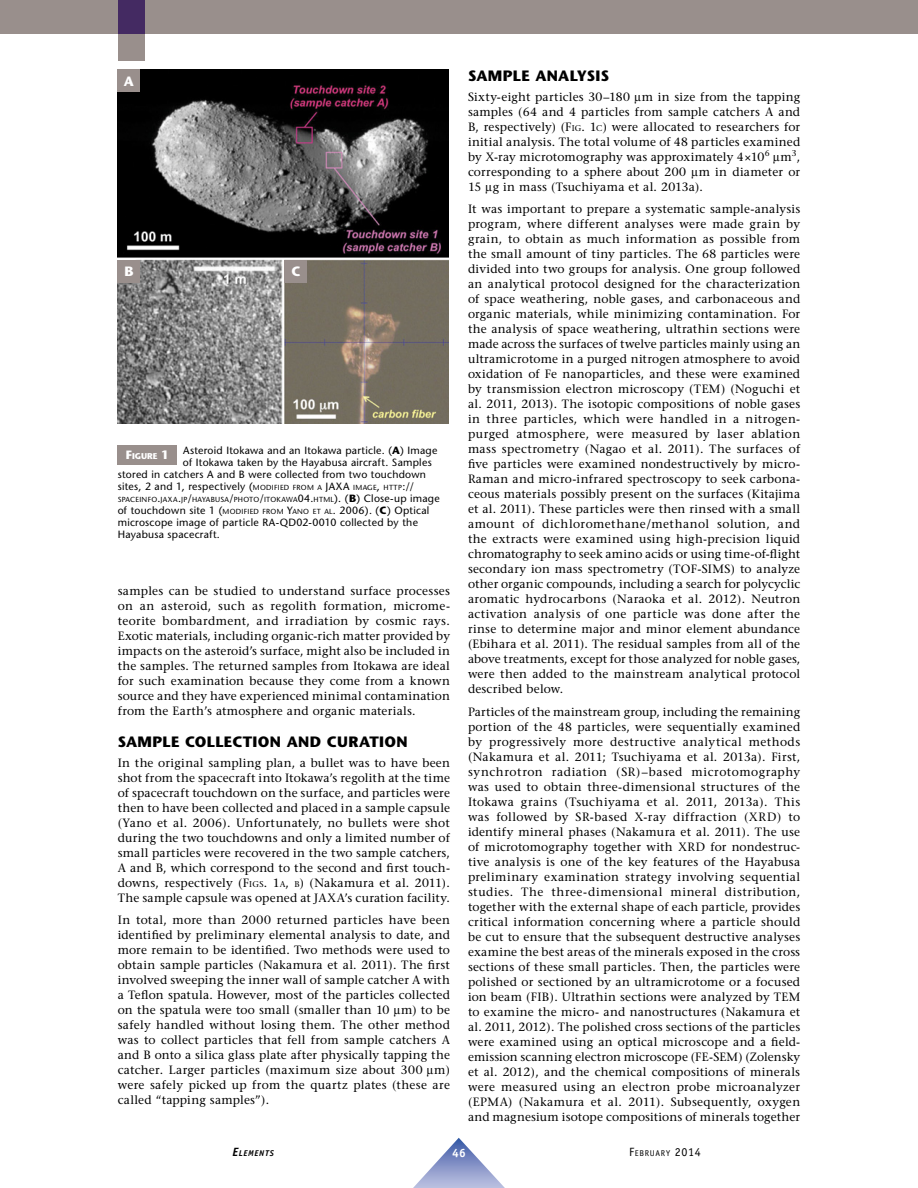
<style>
.page{position:relative;width:918px;height:1188px;background:#fff}
.page>*{position:absolute;margin:0;border:0;box-sizing:border-box;transform-origin:0 0}
.t1{font:700 15px "Stone Sans";letter-spacing:.02em;color:#000}
.t2{font:700 13.5px "Stone Sans";color:#fff}
.t3{font:12px/15px "Stone Serif";letter-spacing:.015em;color:#000;text-align:justify}
.t4{font:700 12px "Officina Sans";color:#fff}
.t5{font:10.5px/12px "Stone Sans";letter-spacing:.02em;color:#000}
.t6{font:8.4px "Officina Sans";letter-spacing:.08em;color:#000}
.t7{font:italic 700 8.4px "Officina Sans";letter-spacing:.08em;color:#000}
.t8{font:7.35px "Stone Sans";letter-spacing:.04em;color:#000}
.s1{font-weight:700;font-size:12px;color:#fff}
.s2{font-weight:700}
.s3{font-size:7.35px}
.s4{font-size:10.5px}
.s5{font-weight:700;font-size:10.5px}
.s6{font-size:8.4px}
.s7{font-size:12px}
</style>
<div class="page">
<svg style="left:413px;top:1138px;width:92px;height:50px"></svg>
<div style="left:0;top:0;width:918px;height:34px;background:#998f8c"></div>
<div style="left:118px;top:34px;width:27px;height:27px;background:#998f8c"></div>
<div style="left:118px;top:0;width:27px;height:34px;background:#442a62"></div>
<div style="left:118px;top:446px;width:59px;height:19px;background:#998f8c"></div>
<img style="left:118px;top:70px;width:330px;height:353px">
<div style="left:118px;top:70px;width:22px;height:22px;background:#998f8c"></div>
<div style="left:118px;top:260px;width:22px;height:22px;background:#998f8c"></div>
<div style="left:285px;top:260px;width:22px;height:22px;background:#998f8c"></div>
<p class="t2" style="left:124px;top:76px;width:12px">A</p>
<p class="t2" style="left:124px;top:266px;width:11px">B</p>
<p class="t2" style="left:291px;top:266px;width:11px">C</p>
<p class="t5" style="left:126px;top:446px;width:313px"><span class="s1">F</span><sub>IGURE</sub> <span class="s1">1</span> Asteroid Itokawa and an Itokawa particle. (<span class="s2">A</span>) Image</p>
<p class="t5" style="left:183px;top:458px;width:250px">of Itokawa taken by the Hayabusa aircraft. Samples</p>
<p class="t5" style="left:118px;top:470px;width:310px">stored in catchers A and B were collected from two touchdown</p>
<p class="t5" style="left:118px;top:482px;width:298px">sites, 2 and 1, respectively (<span class="s3">MODIFIED FROM A</span> JAXA <span class="s3">IMAGE</span>, <span class="s3">HTTP</span>://</p>
<p class="t8" style="left:118px;top:497px;width:324px">SPACEINFO<span class="s4">.</span>JAXA<span class="s4">.</span>JP<span class="s4">/</span>HAYABUSA<span class="s4">/</span>PHOTO<span class="s4">/</span>ITOKAWA<span class="s4">04.</span>HTML<span class="s4">). (</span><span class="s5">B</span><span class="s4">) Close-up image</span></p>
<p class="t5" style="left:118px;top:506px;width:313px">of touchdown site 1 (<span class="s3">MODIFIED FROM</span> Y<span class="s3">ANO ET AL</span>. 2006). (<span class="s2">C</span>) Optical microscope image of particle RA-QD02-0010 collected by the<br>Hayabusa spacecraft.</p>
<p class="t3" style="left:118px;top:584px;width:334px">samples can be studied to understand surface processes on an asteroid, such as regolith formation, microme&shy;teorite bombardment, and irradiation by cosmic rays.<br>Exotic materials, including organic-rich matter provided by impacts on the asteroid’s surface, might also be included in the samples. The returned samples from Itokawa are ideal for such examination because they come from a known source and they have experienced minimal contamination from the Earth’s atmosphere and organic materials.</p>
<p class="t1" style="left:118px;top:736px;width:291px">SAMPLE COLLECTION AND CURATION</p>
<p class="t3" style="left:118px;top:756px;width:334px">In the original sampling plan, a bullet was to have been shot from the spacecraft into Itokawa’s regolith at the time of spacecraft touchdown on the surface, and particles were then to have been collected and placed in a sample capsule (Yano et al. 2006). Unfortunately, no bullets were shot during the two touchdowns and only a limited number of small particles were recovered in the two sample catchers, A and B, which correspond to the second and first touch&shy;downs, respectively (F<span class="s6">IGS</span>. 1<span class="s6">A</span>, <span class="s6">B</span>) (Nakamura et al. 2011).<br>The sample capsule was opened at JAXA’s curation facility.</p>
<p class="t3" style="left:118px;top:914px;width:334px">In total, more than 2000 returned particles have been identified by preliminary elemental analysis to date, and more remain to be identified. Two methods were used to obtain sample particles (Nakamura et al. 2011). The first involved sweeping the inner wall of sample catcher A with a Teflon spatula. However, most of the particles collected on the spatula were too small (smaller than 10 m) to be safely handled without losing them. The other method was to collect particles that fell from sample catchers A and B onto a silica glass plate after physically tapping the catcher. Larger particles (maximum size about 300 m) were safely picked up from the quartz plates (these are called “tapping samples”).</p>
<p class="t1" style="left:468px;top:70px;width:143px">SAMPLE ANALYSIS</p>
<p class="t3" style="left:468px;top:90px;width:334px">Sixty-eight particles 30–180 m in size from the tapping samples (64 and 4 particles from sample catchers A and B, respectively) (F<span class="s6">IG</span>. 1<span class="s6">C</span>) were allocated to researchers for initial analysis. The total volume of 48 particles examined by X-ray microtomography was approximately 4×10<sup>6</sup> m<sup>3</sup>, corresponding to a sphere about 200 m in diameter or 15 g in mass (Tsuchiyama et al. 2013a).</p>
<p class="t3" style="left:468px;top:203px;width:334px">It was important to prepare a systematic sample-analysis program, where different analyses were made grain by grain, to obtain as much information as possible from the small amount of tiny particles. The 68 particles were divided into two groups for analysis. One group followed an analytical protocol designed for the characterization of space weathering, noble gases, and carbonaceous and organic materials, while minimizing contamination. For the analysis of space weathering, ultrathin sections were made across the surfaces of twelve particles mainly using an ultramicrotome in a purged nitrogen atmosphere to avoid oxidation of Fe nanoparticles, and these were examined by transmission electron microscopy (TEM) (Noguchi et al. 2011, 2013). The isotopic compositions of noble gases in three particles, which were handled in a nitrogen&shy;purged atmosphere, were measured by laser ablation mass spectrometry (Nagao et al. 2011). The surfaces of five particles were examined non destructively by micro-Raman and micro-infrared spectroscopy to seek carbona&shy;ceous materials possibly present on the surfaces (Kitajima et al. 2011). These particles were then rinsed with a small amount of dichloromethane/methanol solution, and the extracts were examined using high-precision liquid chromatography to seek amino acids or using time-of-flight secondary ion mass spectrometry (TOF-SIMS) to analyze other organic compounds, including a search for poly cyclic aromatic hydrocarbons (Naraoka et al. 2012). Neutron activation analysis of one particle was done after the rinse to determine major and minor element abundance (Ebihara et al. 2011). The residual samples from all of the above treatments, except for those analyzed for noble gases, were then added to the mainstream analytical protocol described below.</p>
<p class="t3" style="left:468px;top:705px;width:334px">Particles of the mainstream group, including the remaining portion of the 48 particles, were sequentially examined by progressively more destructive analytical methods (Nakamura et al. 2011; Tsuchiyama et al. 2013a). First, synchrotron radiation (SR)–based microtomography was used to obtain three-dimensional structures of the Itokawa grains (Tsuchiyama et al. 2011, 2013a). This was followed by SR-based X-ray diffraction (XRD) to identify mineral phases (Nakamura et al. 2011). The use of microtomography together with XRD for nondestruc&shy;tive analysis is one of the key features of the Hayabusa preliminary examination strategy involving sequential studies. The three-dimensional mineral distribution, together with the external shape of each particle, provides critical information concerning where a particle should be cut to ensure that the subsequent destructive analyses examine the best areas of the minerals exposed in the cross sections of these small particles. Then, the particles were polished or sectioned by an ultramicrotome or a focused ion beam (FIB). Ultrathin sections were analyzed by TEM to examine the micro- and nanostructures (Nakamura et al. 2011, 2012). The polished cross sections of the particles were examined using an optical microscope and a field&shy;emission scanning electron microscope (FE-SEM) (Zolensky et al. 2012), and the chemical compositions of minerals were measured using an electron probe microanalyzer (EPMA) (Nakamura et al. 2011). Subsequently, oxygen and magnesium isotope compositions of minerals together</p>
<p class="t7" style="left:232px;top:1150px;width:43px"><span class="s7">E</span>LEMENTS</p>
<p class="t4" style="left:452px;top:1149px;width:15px">46</p>
<p class="t6" style="left:629px;top:1150px;width:73px"><span class="s7">F</span>EBRUARY <span class="s7">2014</span></p>
</div>
